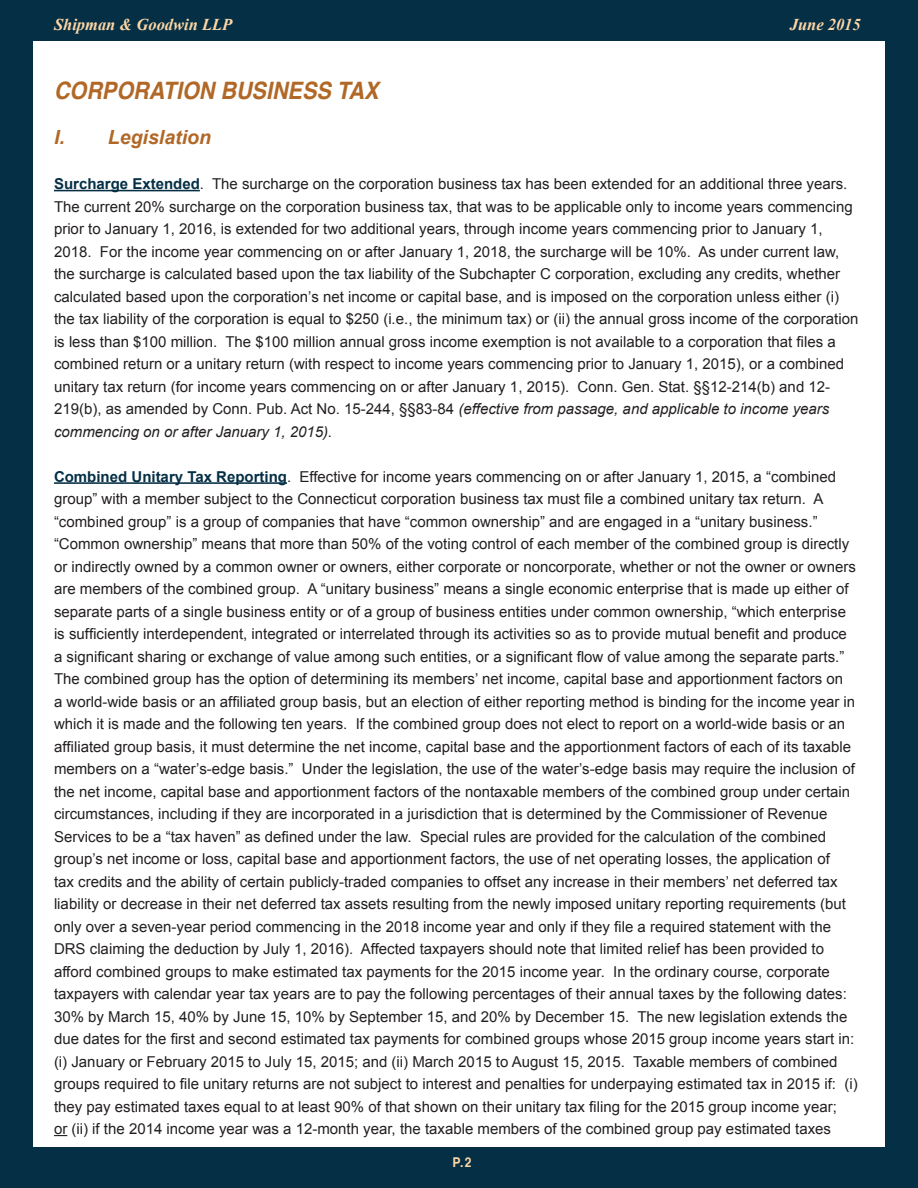
<style>
.page{position:relative;width:918px;height:1188px;background:#fff}
.page>*{position:absolute;margin:0;border:0;box-sizing:border-box;transform-origin:0 0}
.t1{font:italic 700 24px "Helvetica";color:#b16827;scale:.9 1}
.t2{font:italic 700 19.5px "Arial";color:#b16827}
.t3{font:italic 700 16.5px "Times New Roman";color:#fed7a6}
.t4{font:15px/22.5px "Arial";color:#231f20}
.t5{font:700 13.5px "Helvetica";color:#fed7a6;scale:.9 1}
.s1{font-weight:700;color:#052f45}
.s2{font-style:italic}
</style>
<div class="page">
<div style="left:0;top:1148px;width:918px;height:40px;background:#052f45"></div>
<div style="left:0;top:0;width:918px;height:40px;background:#052f45"></div>
<hr style="left:54px;top:190px;width:146px;height:1px;background:#052f45">
<hr style="left:54px;top:482px;width:233px;height:2px;background:#052f45">
<svg style="left:54px;top:1135px;width:13px;height:1px"></svg>
<div style="left:885px;top:0;width:33px;height:1188px;background:#052f45"></div>
<div style="left:0;top:0;width:33px;height:1188px;background:#052f45"></div>
<p class="t3" style="left:54px;top:13px;width:180px">Shipman &amp; Goodwin LLP</p>
<p class="t3" style="left:790px;top:13px;width:73px">June 2015</p>
<p class="t1" style="left:54px;top:71px;width:362px">CORPORATION BUSINESS TAX</p>
<p class="t2" style="left:54px;top:124px;width:158px">I. Legislation</p>
<p class="t4" style="left:54px;top:173px;width:806px"><span class="s1">Surcharge Extended</span>. The surcharge on the corporation business tax has been extended for an additional three years.<br>The current 20% surcharge on the corporation business tax, that was to be applicable only to income years commencing prior to January 1, 2016, is extended for two additional years, through income years commencing prior to January 1, 2018. For the income year commencing on or after January 1, 2018, the surcharge will be 10%. As under current law, the surcharge is calculated based upon the tax liability of the Subchapter C corporation, excluding any credits, whether calculated based upon the corporation’s net income or capital base, and is imposed on the corporation unless either (i) the tax liability of the corporation is equal to $250 (i.e., the minimum tax) or (ii) the annual gross income of the corporation is less than $100 million. The $100 million annual gross income exemption is not available to a corporation that files a combined return or a unitary return (with respect to income years commencing prior to January 1, 2015), or a combined unitary tax return (for income years commencing on or after January 1, 2015). Conn. Gen. Stat. §§12-214(b) and 12- 219(b), as amended by Conn. Pub. Act No. 15-244, §§83-84 <span class="s2">(effective from passage, and applicable to income years commencing on or after January 1, 2015).</span></p>
<p class="t4" style="left:54px;top:465px;width:805px"><span class="s1">Combined Unitary Tax Reporting</span>. Effective for income years commencing on or after January 1, 2015, a “combined group” with a member subject to the Connecticut corporation business tax must file a combined unitary tax return. A “combined group” is a group of companies that have “common ownership” and are engaged in a “unitary business.” “Common ownership” means that more than 50% of the voting control of each member of the combined group is directly or indirectly owned by a common owner or owners, either corporate or noncorporate, whether or not the owner or owners are members of the combined group. A “unitary business” means a single economic enterprise that is made up either of separate parts of a single business entity or of a group of business entities under common ownership, “which enterprise is sufficiently interdependent, integrated or interrelated through its activities so as to provide mutual benefit and produce a significant sharing or exchange of value among such entities, or a significant flow of value among the separate parts.” The combined group has the option of determining its members’ net income, capital base and apportionment factors on<br>a world-wide basis or an affiliated group basis, but an election of either reporting method is binding for the income year in which it is made and the following ten years. If the combined group does not elect to report on a world-wide basis or an affiliated group basis, it must determine the net income, capital base and the apportionment factors of each of its taxable members on a “water’s-edge basis.” Under the legislation, the use of the water’s-edge basis may require the inclusion of the net income, capital base and apportionment factors of the nontaxable members of the combined group under certain circumstances, including if they are incorporated in a jurisdiction that is determined by the Commissioner of Revenue Services to be a “tax haven” as defined under the law. Special rules are provided for the calculation of the combined group’s net income or loss, capital base and apportionment factors, the use of net operating losses, the application of<br>tax credits and the ability of certain publicly-traded companies to offset any increase in their members’ net deferred tax liability or decrease in their net deferred tax assets resulting from the newly imposed unitary reporting requirements (but only over a seven-year period commencing in the 2018 income year and only if they file a required statement with the DRS claiming the deduction by July 1, 2016). Affected taxpayers should note that limited relief has been provided to afford combined groups to make estimated tax payments for the 2015 income year. In the ordinary course, corporate taxpayers with calendar year tax years are to pay the following percentages of their annual taxes by the following dates:<br>30% by March 15, 40% by June 15, 10% by September 15, and 20% by December 15. The new legislation extends the due dates for the first and second estimated tax payments for combined groups whose 2015 group income years start in: (i) January or February 2015 to July 15, 2015; and (ii) March 2015 to August 15, 2015. Taxable members of combined groups required to file unitary returns are not subject to interest and penalties for underpaying estimated tax in 2015 if: (i) they pay estimated taxes equal to at least 90% of that shown on their unitary tax filing for the 2015 group income year;<br>or (ii) if the 2014 income year was a 12-month year, the taxable members of the combined group pay estimated taxes</p>
<p class="t5" style="left:452px;top:1151px;width:23px">P.2</p>
</div>
